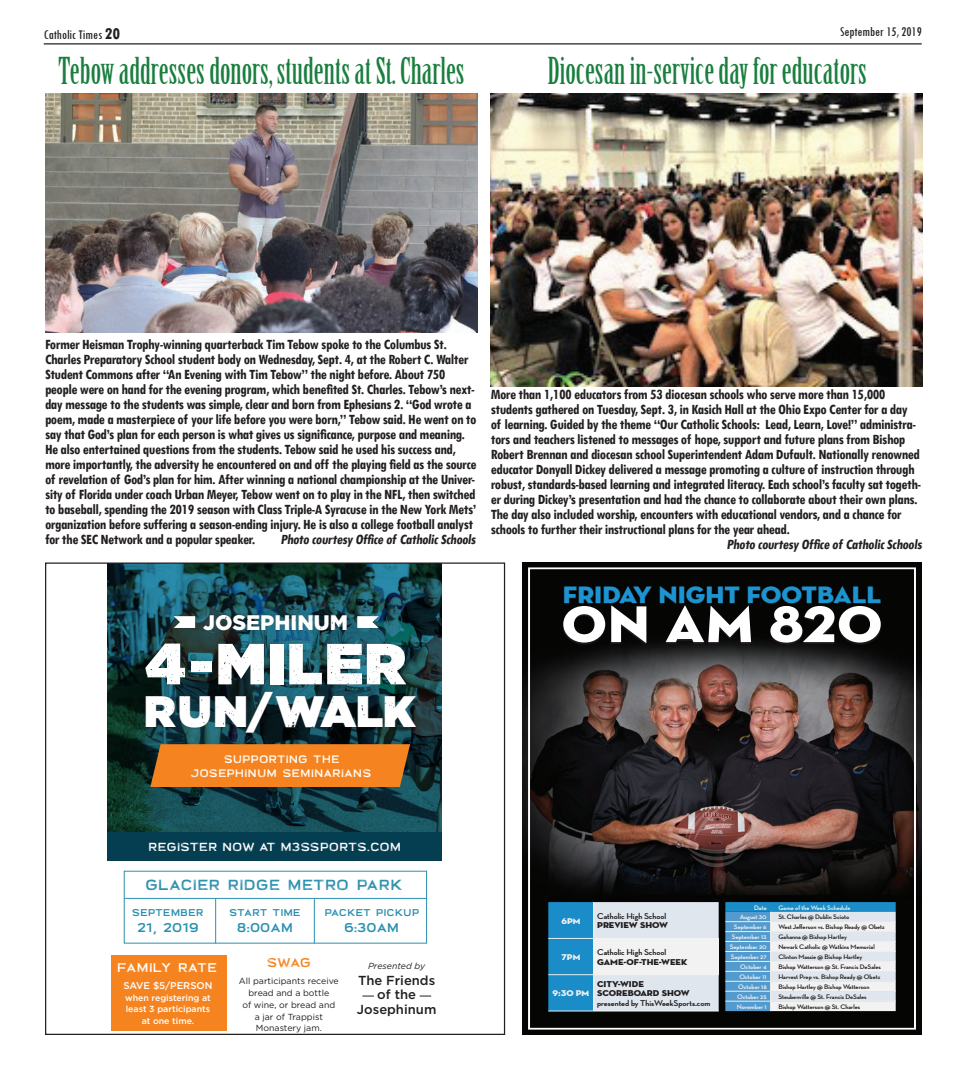
<style>
.page{position:relative;width:968px;height:1080px;background:#fff}
.page>*{position:absolute;margin:0;border:0;box-sizing:border-box;transform-origin:0 0}
.t1{font:900 57.88px "Gotham";letter-spacing:.02em;color:#fff}
.t2{font:52.5px "Neutraface Display Titling";letter-spacing:.02em;color:#fff;scale:1.09 1}
.t3{font:900 44px "Gotham";color:#fff}
.t4{font:36.25px "Birch Std";color:#197e3e}
.t5{font:24.25px "Neutraface Display Titling";color:#1c94d2;scale:1.09 1}
.t6{font:900 21px "Gotham";color:#fff}
.t7{font:700 condensed 15px/15px "Tw Cen";letter-spacing:-.03em;color:#231f20}
.t8{font:14.62px "Broadwell Distressed";color:#2b90af}
.t9{font:condensed 13.75px "Tw Cen";color:#231f20}
.t10{font:500 13px/14.5px "Gotham";color:#231f20;text-align:center}
.t11{font:12.75px "Broadwell Standard";color:#2b90af}
.t12{font:12.75px "Broadwell Distressed";color:#fff}
.t13{font:12.75px "Broadwell Distressed";color:#f58420}
.t14{font:11.75px "Broadwell Distressed";color:#fff}
.t15{font:10.88px/14.4px "Broadwell Distressed";color:#fff;text-align:center}
.t16{font:9.88px "Broadwell Standard";color:#2b90af}
.t17{font:500 9.75px "Gotham";color:#fff}
.t18{font:8.75px/11.8px "Gotham";color:#231f20;text-align:center}
.t19{font:500 8.75px/11.8px "Gotham";color:#fff;text-align:center}
.t20{font:italic 8.75px "Gotham";color:#231f20}
.t21{font:700 8.62px "Neutraface Display";color:#231f20;scale:1.09 1}
.t22{font:8.62px/9.5px "Neutraface Display Titling";color:#231f20;scale:1.09 1}
.t23{font:8.5px "Neutraface Display Titling";color:#fff;scale:1.09 1}
.t24{font:700 6.62px "Neutraface Display";color:#231f20;scale:1.09 1}
.t25{font:700 6.62px "Neutraface Display";color:#fff;scale:1.09 1}
.s1{font-weight:700;font-size:17.5px}
</style>
<div class="page">
<hr style="left:44px;top:43px;width:877px;height:1px;background:#231f20">
<img style="left:522px;top:562px;width:399px;height:473px">
<div style="left:528px;top:567px;width:387px;height:463px;border:2px solid #fff"></div>
<div style="left:563px;top:587px;width:317px;height:58px;background:#231f20;opacity:.75"></div>
<svg style="left:725px;top:902px;width:170px;height:109px"></svg>
<svg style="left:548px;top:902px;width:170px;height:109px;background:#9ac5de"></svg>
<div style="left:593px;top:938px;width:125px;height:37px;background:#f2f2f2"></div>
<hr style="left:593px;top:902px;width:1px;height:36px;background:#fff">
<hr style="left:548px;top:938px;width:45px;height:1px;background:#fff">
<hr style="left:593px;top:938px;width:125px;height:1px;background:#fff">
<hr style="left:593px;top:938px;width:1px;height:37px;background:#fff">
<hr style="left:548px;top:975px;width:45px;height:1px;background:#fff">
<hr style="left:593px;top:975px;width:125px;height:1px;background:#fff">
<hr style="left:593px;top:975px;width:1px;height:36px;background:#fff">
<hr style="left:548px;top:1011px;width:45px;height:1px;background:#fff">
<hr style="left:593px;top:1011px;width:125px;height:1px;background:#fff">
<img style="left:684px;top:779px;width:77px;height:89px">
<svg style="left:107px;top:564px;width:334px;height:268px;background:#133f46"></svg>
<div style="left:143px;top:613px;width:275px;height:122px;background:#231f20;opacity:.4"></div>
<svg style="left:174px;top:616px;width:21px;height:12px"></svg>
<svg style="left:357px;top:616px;width:22px;height:12px"></svg>
<div style="left:150px;top:744px;width:260px;height:43px;background:#f58420"></div>
<div style="left:108px;top:832px;width:334px;height:28px;background:#043e50"></div>
<div style="left:112px;top:955px;width:115px;height:75px;background:#f58420"></div>
<svg style="left:362px;top:996px;width:12px;height:1px"></svg>
<hr style="left:215px;top:898px;width:1px;height:45px;background:#2b90af">
<hr style="left:314px;top:898px;width:1px;height:45px;background:#2b90af">
<hr style="left:124px;top:898px;width:303px;height:1px;background:#2b90af">
<img style="left:45px;top:94px;width:432px;height:239px">
<img style="left:491px;top:94px;width:431px;height:293px">
<p class="t9" style="left:44px;top:26px;width:78px">Catholic Times <span class="s1">20</span></p>
<p class="t9" style="left:840px;top:24px;width:83px">September 15, 2019</p>
<h3 class="t4" style="left:58px;top:50px;width:408px">Tebow addresses donors, students at St. Charles</h3>
<h3 class="t4" style="left:547px;top:50px;width:321px">Diocesan in-service day for educators</h3>
<p class="t7" style="left:45px;top:337px;width:433px">Former Heisman Trophy-winning quarterback Tim Tebow spoke to the Columbus St.<br>Charles Preparatory School student body on Wednesday, Sept. 4, at the Robert C. Walter Student Commons after “An Evening with Tim Tebow” the night before. About 750 people were on hand for the evening program, which benefited St. Charles. Tebow’s next&shy;day message to the students was simple, clear and born from Ephesians 2. “God wrote a poem, made a masterpiece of your life before you were born,” Tebow said. He went on to say that God’s plan for each person is what gives us significance, purpose and meaning.<br>He also entertained questions from the students. Tebow said he used his success and, more importantly, the adversity he encountered on and off the playing field as the source of revelation of God’s plan for him. After winning a national championship at the Univer&shy;sity of Florida under coach Urban Meyer, Tebow went on to play in the NFL, then switched to baseball, spending the 2019 season with Class Triple-A Syracuse in the New York Mets’ organization before suffering a season-ending injury. He is also a college football analyst for the SEC Network and a popular speaker.</p>
<p class="t7" style="left:280px;top:532px;width:199px">Photo courtesy Office of CatholicSchools</p>
<h3 class="t6" style="left:203px;top:608px;width:146px">JOSEPHINUM</h3>
<h1 class="t1" style="left:145px;top:622px;width:262px">4-MILER</h1>
<h3 class="t3" style="left:145px;top:680px;width:272px">RUN/WALK</h3>
<p class="t15" style="left:191px;top:752px;width:182px">SUPPORTING THE<br>JOSEPHINUM SEMINARIANS</p>
<p class="t7" style="left:491px;top:386px;width:396px">More than 1,100 educators from 53 diocesan schools who serve more than 15,000</p>
<p class="t7" style="left:491px;top:401px;width:418px">students gathered on Tuesday, Sept. 3, in Kasich Hall at the Ohio Expo Center for a day</p>
<p class="t7" style="left:491px;top:416px;width:426px">of learning. Guided by the theme “Our Catholic Schools: Lead, Learn, Love!” administra-</p>
<p class="t7" style="left:491px;top:431px;width:416px">tors and teachers listened to messages of hope, support and future plans from Bishop</p>
<p class="t7" style="left:491px;top:446px;width:430px">Robert Brennan and diocesan school Superintendent Adam Dufault. Nationally renowned</p>
<p class="t7" style="left:491px;top:461px;width:425px">educator Donyall Dickey delivered a message promoting a culture of instruction through</p>
<p class="t7" style="left:491px;top:476px;width:431px">robust, standards-based learning and integrated literacy. Each school’s faculty sat togeth-</p>
<p class="t7" style="left:491px;top:491px;width:428px">er during Dickey’s presentation and had the chance to collaborate about their own plans.</p>
<p class="t7" style="left:491px;top:506px;width:412px">The day also included worship, encounters with educational vendors, and a chance for</p>
<p class="t7" style="left:491px;top:521px;width:300px">schools to further their instructional plans for the year ahead.</p>
<p class="t7" style="left:726px;top:536px;width:199px">Photo courtesy Office of CatholicSchools</p>
<h3 class="t5" style="left:563px;top:579px;width:293px">FRIDAY NIGHT FOOTBALL</h3>
<h2 class="t2" style="left:562px;top:591px;width:295px">ON AM 820</h2>
<p class="t14" style="left:148px;top:842px;width:254px">REGISTER NOW AT M3SSPORTS.COM</p>
<p class="t8" style="left:145px;top:878px;width:259px">GLACIER RIDGE METRO PARK</p>
<p class="t16" style="left:132px;top:908px;width:73px">SEPTEMBER</p>
<p class="t11" style="left:137px;top:921px;width:63px">21, 2019</p>
<p class="t16" style="left:229px;top:908px;width:73px">START TIME</p>
<p class="t11" style="left:237px;top:921px;width:58px">8:00AM</p>
<p class="t16" style="left:324px;top:908px;width:96px">PACKET PICKUP</p>
<p class="t11" style="left:344px;top:921px;width:56px">6:30AM</p>
<p class="t12" style="left:117px;top:962px;width:102px">FAMILY RATE</p>
<p class="t17" style="left:123px;top:979px;width:91px">SAVE $5/PERSON</p>
<p class="t19" style="left:125px;top:992px;width:87px">when registering at least 3 participants at one time.</p>
<p class="t13" style="left:267px;top:957px;width:46px">SWAG</p>
<p class="t18" style="left:239px;top:975px;width:101px">All participants receive bread and a bottle<br>of wine, or bread and a jar of Trappist<br>Monastery jam.</p>
<p class="t20" style="left:368px;top:960px;width:59px">Presented by</p>
<p class="t10" style="left:357px;top:972px;width:81px">The Friends of the<br>Josephinum</p>
<p class="t23" style="left:561px;top:915px;width:19px">6PM</p>
<p class="t21" style="left:597px;top:911px;width:65px">Catholic High School</p>
<p class="t22" style="left:597px;top:921px;width:67px">PREVIEW SHOW</p>
<p class="t23" style="left:561px;top:952px;width:19px">7PM</p>
<p class="t21" style="left:597px;top:947px;width:65px">Catholic High School</p>
<p class="t22" style="left:597px;top:957px;width:84px">GAME-OF-THE-WEEK</p>
<p class="t23" style="left:552px;top:988px;width:35px">9:30 PM</p>
<p class="t22" style="left:597px;top:979px;width:86px">CITY-WIDE<br>SCOREBOARD SHOW</p>
<p class="t21" style="left:597px;top:998px;width:105px">presented by ThisWeekSports.com</p>
<p class="t25" style="left:754px;top:904px;width:13px">Date</p>
<p class="t25" style="left:778px;top:904px;width:68px">Game of the Week Schedule</p>
<p class="t25" style="left:739px;top:913px;width:26px">August 30</p>
<p class="t24" style="left:778px;top:913px;width:67px">St. Charles @ Dublin Scioto</p>
<p class="t25" style="left:734px;top:923px;width:32px">September 6</p>
<p class="t24" style="left:778px;top:923px;width:99px">West Jefferson vs. Bishop Ready @ Obetz</p>
<p class="t25" style="left:731px;top:933px;width:33px">September 13</p>
<p class="t24" style="left:778px;top:933px;width:64px">Gahanna @ Bishop Hartley</p>
<p class="t25" style="left:729px;top:943px;width:35px">September 20</p>
<p class="t24" style="left:778px;top:943px;width:90px">Newark Catholic @ Watkins Memorial</p>
<p class="t25" style="left:731px;top:953px;width:34px">September 27</p>
<p class="t24" style="left:778px;top:953px;width:78px">Clinton Massie @ Bishop Hartley</p>
<p class="t25" style="left:740px;top:963px;width:26px">October 4</p>
<p class="t24" style="left:778px;top:963px;width:96px">Bishop Watterson @ St. Francis DeSales</p>
<p class="t25" style="left:739px;top:973px;width:27px">October 11</p>
<p class="t24" style="left:778px;top:973px;width:95px">Harvest Prep vs. Bishop Ready @ Obetz</p>
<p class="t25" style="left:738px;top:983px;width:28px">October 18</p>
<p class="t24" style="left:778px;top:983px;width:85px">Bishop Hartley @ Bishop Watterson</p>
<p class="t25" style="left:737px;top:993px;width:29px">October 25</p>
<p class="t24" style="left:778px;top:993px;width:82px">Steubenville @ St. Francis DeSales</p>
<p class="t25" style="left:736px;top:1003px;width:29px">November 1</p>
<p class="t24" style="left:778px;top:1003px;width:77px">Bishop Watterson @ St. Charles</p>
</div>
